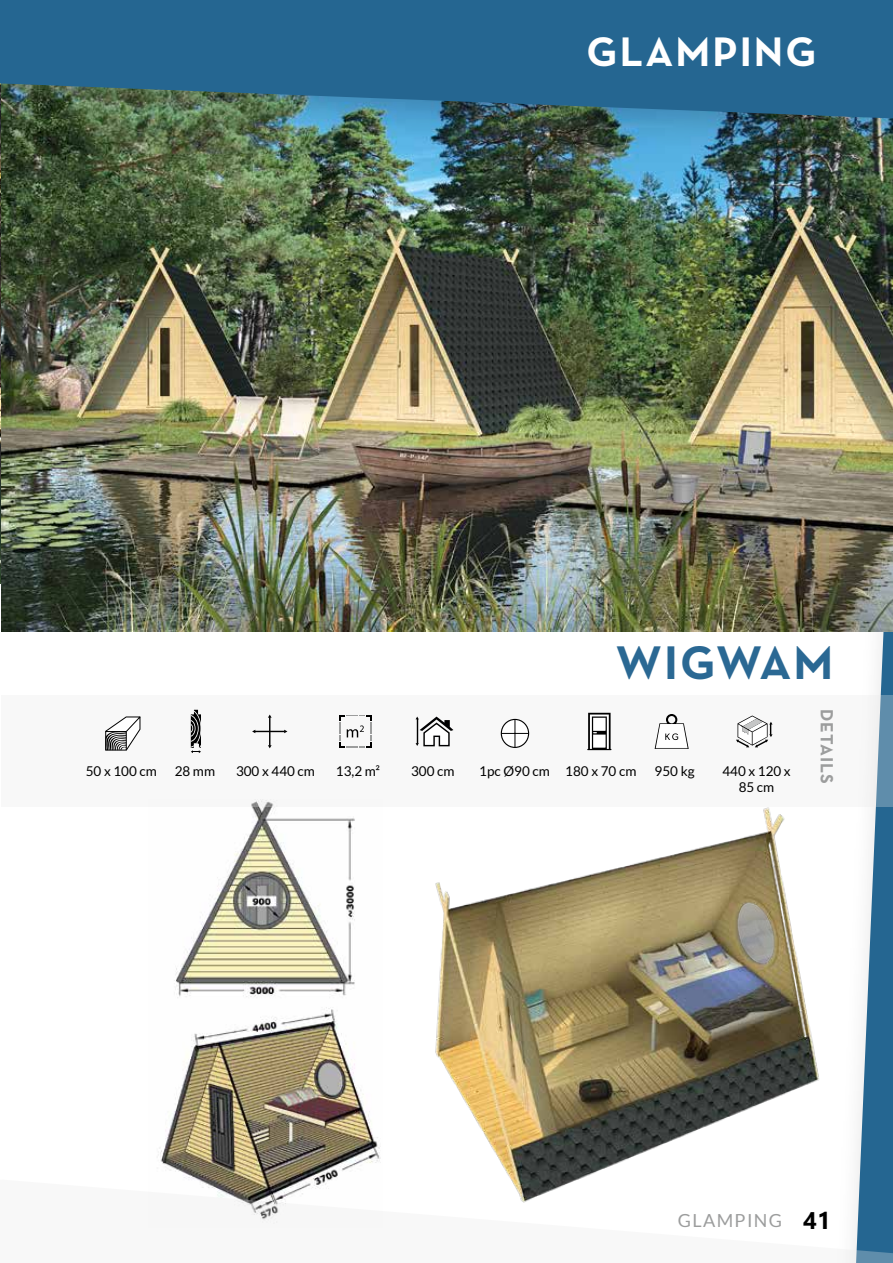
<style>
.page{position:relative;width:893px;height:1263px;background:#fff}
.page>*{position:absolute;margin:0;border:0;box-sizing:border-box;transform-origin:0 0}
.t1{font:700 48px "Neutra Text";letter-spacing:.05em;color:#2a6893}
.t2{font:700 42px "Neutra Text";letter-spacing:.05em;color:#fff}
.t3{font:18px "Lato";letter-spacing:.075em;color:#9c9d9d}
.t4{font:700 18px "Neutra Text";letter-spacing:.05em;color:#9c9d9d}
.t5{font:13.5px/16.2px "Lato";color:#000;text-align:center}
.s1{font-family:"Segoe UI";font-weight:700;font-size:24px;color:#000}
</style>
<div class="page">
<img style="left:158px;top:806px;width:223px;height:373px">
<svg style="left:856px;top:631px;width:37px;height:548px"></svg>
<svg style="left:197px;top:1179px;width:696px;height:84px"></svg>
<img style="left:0;top:162px;width:2px;height:421px">
<img style="left:2px;top:162px;width:891px;height:469px">
<div style="left:0;top:0;width:893px;height:162px;background:#000;opacity:.22"></div>
<svg style="left:0;top:0;width:893px;height:118px;background:#2a678a"></svg>
<div style="left:2px;top:695px;width:891px;height:111px;background:#f8f8f8"></div>
<svg style="left:268px;top:715px;width:4px;height:33px"></svg>
<hr style="left:255px;top:731px;width:30px;height:1px;background:#000">
<svg style="left:339px;top:715px;width:32px;height:32px"></svg>
<svg style="left:191px;top:710px;width:10px;height:43px"></svg>
<svg style="left:587px;top:713px;width:25px;height:37px"></svg>
<svg style="left:416px;top:716px;width:37px;height:31px"></svg>
<svg style="left:655px;top:714px;width:34px;height:35px"></svg>
<svg style="left:736px;top:715px;width:36px;height:33px"></svg>
<img style="left:402px;top:807px;width:434px;height:404px">
<svg style="left:105px;top:716px;width:36px;height:35px"></svg>
<div style="left:501px;top:719px;width:28px;height:29px;border:1px solid #000;border-radius:50%"></div>
<svg style="left:501px;top:719px;width:28px;height:28px"></svg>
<h2 class="t2" style="left:587px;top:25px;width:231px">GLAMPING</h2>
<h1 class="t1" style="left:616px;top:632px;width:219px">WIGWAM</h1>
<h3 class="t4" style="left:838px;top:709px;width:76px;rotate:90deg">DETAILS</h3>
<p class="t5" style="left:175px;top:763px;width:42px">28 mm</p>
<p class="t5" style="left:236px;top:763px;width:80px">300 x 440 cm</p>
<p class="t5" style="left:336px;top:763px;width:46px">13,2 m²</p>
<p class="t5" style="left:411px;top:763px;width:45px">300 cm</p>
<p class="t5" style="left:86px;top:763px;width:73px">50 x 100 cm</p>
<p class="t5" style="left:479px;top:763px;width:159px">1pc Ø90 cm 180 x 70 cm</p>
<p class="t5" style="left:722px;top:763px;width:70px">440 x 120 x<br>85 cm</p>
<p class="t5" style="left:655px;top:763px;width:42px">950 kg</p>
<h3 class="t3" style="left:678px;top:1211px;width:154px">GLAMPING <span class="s1">41</span></h3>
</div>
